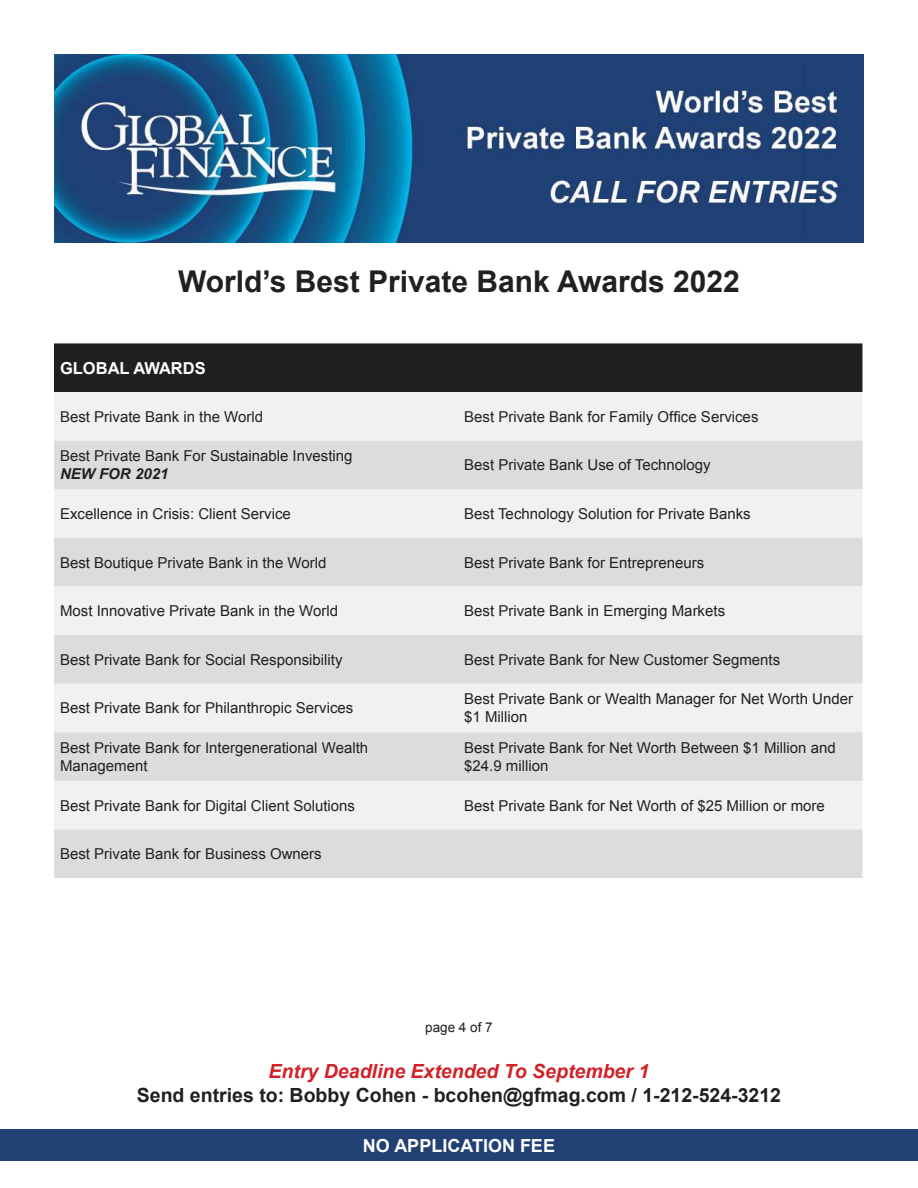
<style>
.page{position:relative;width:918px;height:1188px;background:#fff}
.page>*{position:absolute;margin:0;border:0;box-sizing:border-box;transform-origin:0 0}
.t1{font:700 30px "Arial";color:#221f1f}
.t2{font:700 19.5px "Arial";color:#221f1f}
.t3{font:italic 700 19.5px "Arial";color:#d12229}
.t4{font:700 18px "Arial";color:#fff}
.t5{font:700 16.5px "Arial";color:#fff}
.t6{font:15px/18px "Arial";color:#221f1f}
.t7{font:italic 700 15px "Arial";color:#221f1f}
.t8{font:13.5px "Arial";color:#221f1f}
</style>
<div class="page">
<div style="left:0;top:1129px;width:917px;height:32px;background:#214074"></div>
<div style="left:54px;top:343px;width:808px;height:49px;background:#221f1f"></div>
<div style="left:54px;top:392px;width:808px;height:49px;background:#f1f1f2"></div>
<svg style="left:54px;top:441px;width:808px;height:437px;fill:#dbdcde"></svg>
<img style="left:54px;top:54px;width:810px;height:189px">
<h1 class="t1" style="left:178px;top:270px;width:563px">World’s Best Private Bank Awards 2022</h1>
<p class="t5" style="left:60px;top:362px;width:147px">GLOBAL AWARDS</p>
<p class="t6" style="left:60px;top:409px;width:205px">Best Private Bank in the World</p>
<p class="t6" style="left:464px;top:408px;width:296px">Best Private Bank for Family Of昀椀ce Services</p>
<p class="t6" style="left:60px;top:448px;width:294px">Best Private Bank For Sustainable Investing</p>
<p class="t7" style="left:60px;top:468px;width:110px">NEW FOR 2021</p>
<p class="t6" style="left:464px;top:457px;width:248px">Best Private Bank Use of Technology</p>
<p class="t6" style="left:60px;top:506px;width:232px">Excellence in Crisis: Client Service</p>
<p class="t6" style="left:464px;top:506px;width:288px">Best Technology Solution for Private Banks</p>
<p class="t6" style="left:60px;top:554px;width:268px">Best Boutique Private Bank in the World</p>
<p class="t6" style="left:464px;top:554px;width:242px">Best Private Bank for Entrepreneurs</p>
<p class="t6" style="left:60px;top:603px;width:280px">Most Innovative Private Bank in the World</p>
<p class="t6" style="left:464px;top:603px;width:262px">Best Private Bank in Emerging Markets</p>
<p class="t6" style="left:60px;top:652px;width:284px">Best Private Bank for Social Responsibility</p>
<p class="t6" style="left:464px;top:652px;width:317px">Best Private Bank for New Customer Segments</p>
<p class="t6" style="left:60px;top:700px;width:295px">Best Private Bank for Philanthropic Services</p>
<p class="t6" style="left:464px;top:691px;width:390px">Best Private Bank or Wealth Manager for Net Worth Under $1 Million</p>
<p class="t6" style="left:60px;top:740px;width:310px">Best Private Bank for Intergenerational Wealth<br>Management</p>
<p class="t6" style="left:464px;top:740px;width:373px">Best Private Bank for Net Worth Between $1 Million and $24.9 million</p>
<p class="t6" style="left:60px;top:797px;width:297px">Best Private Bank for Digital Client Solutions</p>
<p class="t6" style="left:464px;top:797px;width:362px">Best Private Bank for Net Worth of $25 Million or more</p>
<p class="t6" style="left:60px;top:846px;width:263px">Best Private Bank for Business Owners</p>
<p class="t8" style="left:425px;top:1021px;width:69px">page 4 of 7</p>
<h2 class="t3" style="left:269px;top:1064px;width:382px">Entry Deadline Extended To September 1</h2>
<h2 class="t2" style="left:137px;top:1088px;width:646px">Send entries to: Bobby Cohen - bcohen@gfmag.com / 1-212-524-3212</h2>
<p class="t4" style="left:363px;top:1139px;width:194px">NO APPLICATION FEE</p>
</div>
